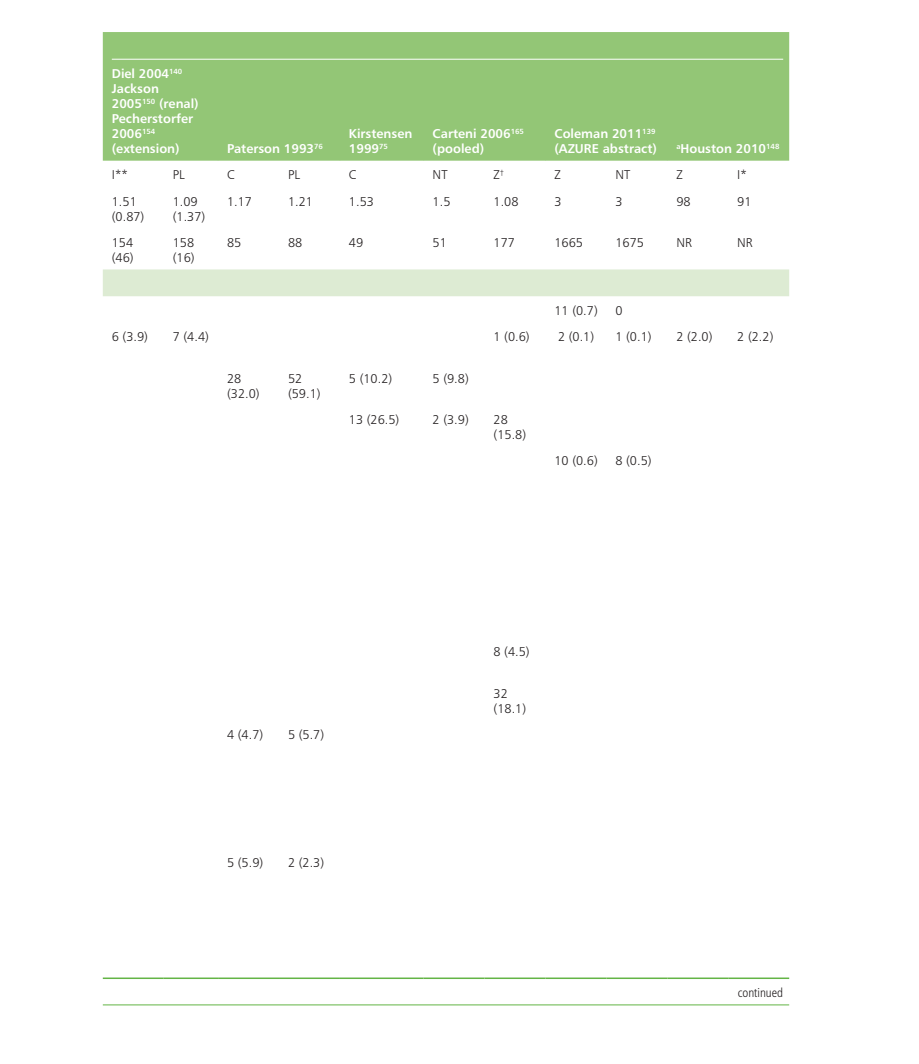
<style>
.page{position:relative;width:919px;height:1064px;background:#fff}
.page>*{position:absolute;margin:0;border:0;box-sizing:border-box;transform-origin:0 0}
.t1{font:12.75px/15px "Humanist 777 BT Light B";color:#231f20}
.t2{font:12.75px/15px "Humanist 777 BT Bold B";color:#fff}
.t3{font:12.75px "Humanist 777 BT Light Condensed B";color:#231f20}
</style>
<div class="page">
<div style="left:103px;top:32px;width:686px;height:129px;background:#93c676"></div>
<div style="left:103px;top:269px;width:686px;height:27px;background:#ddebd3"></div>
<hr style="left:103px;top:977px;width:61px;height:1px;background:#63b445">
<hr style="left:164px;top:977px;width:54px;height:1px;background:#63b445">
<hr style="left:218px;top:977px;width:61px;height:1px;background:#63b445">
<hr style="left:279px;top:977px;width:61px;height:1px;background:#63b445">
<hr style="left:340px;top:977px;width:83px;height:1px;background:#63b445">
<hr style="left:423px;top:977px;width:61px;height:1px;background:#63b445">
<hr style="left:484px;top:977px;width:61px;height:1px;background:#63b445">
<hr style="left:545px;top:977px;width:61px;height:1px;background:#63b445">
<hr style="left:606px;top:977px;width:61px;height:1px;background:#63b445">
<hr style="left:667px;top:977px;width:61px;height:1px;background:#63b445">
<hr style="left:728px;top:977px;width:61px;height:1px;background:#63b445">
<hr style="left:112px;top:59px;width:671px;height:1px;background:#fff">
<hr style="left:103px;top:1004px;width:686px;height:1px;background:#63b445">
<p class="t2" style="left:112px;top:66px;width:88px">Diel 2004<sup>140<br></sup>Jackson<br>2005<sup>150</sup> (renal)<br>Pecherstorfer<br>2006<sup>154 </sup>(extension)</p>
<p class="t2" style="left:227px;top:141px;width:97px">Paterson 1993<sup>76</sup></p>
<p class="t2" style="left:349px;top:126px;width:65px">Kirstensen<br>1999<sup>75</sup></p>
<p class="t2" style="left:432px;top:126px;width:93px">Carteni 2006<sup>165 </sup>(pooled)</p>
<p class="t2" style="left:554px;top:126px;width:104px">Coleman 2011<sup>139 </sup>(AZURE abstract)</p>
<p class="t2" style="left:676px;top:141px;width:104px"><sup>a</sup>Houston 2010<sup>148</sup></p>
<p class="t1" style="left:112px;top:167px;width:17px">I**</p>
<p class="t1" style="left:173px;top:167px;width:13px">PL</p>
<p class="t1" style="left:227px;top:167px;width:9px">C</p>
<p class="t1" style="left:288px;top:167px;width:13px">PL</p>
<p class="t1" style="left:349px;top:167px;width:9px">C</p>
<p class="t1" style="left:432px;top:167px;width:16px">NT</p>
<p class="t1" style="left:493px;top:167px;width:12px">Z<sup>†</sup></p>
<p class="t1" style="left:554px;top:167px;width:8px">Z</p>
<p class="t1" style="left:615px;top:167px;width:16px">NT</p>
<p class="t1" style="left:676px;top:167px;width:8px">Z</p>
<p class="t1" style="left:737px;top:167px;width:11px">I*</p>
<p class="t1" style="left:112px;top:193px;width:34px">1.51 (0.87)</p>
<p class="t1" style="left:173px;top:193px;width:34px">1.09 (1.37)</p>
<p class="t1" style="left:227px;top:193px;width:26px">1.17</p>
<p class="t1" style="left:288px;top:193px;width:26px">1.21</p>
<p class="t1" style="left:349px;top:193px;width:26px">1.53</p>
<p class="t1" style="left:432px;top:193px;width:19px">1.5</p>
<p class="t1" style="left:493px;top:193px;width:26px">1.08</p>
<p class="t1" style="left:554px;top:193px;width:9px">3</p>
<p class="t1" style="left:615px;top:193px;width:9px">3</p>
<p class="t1" style="left:676px;top:193px;width:16px">98</p>
<p class="t1" style="left:737px;top:193px;width:16px">91</p>
<p class="t1" style="left:112px;top:235px;width:23px">154 (46)</p>
<p class="t1" style="left:173px;top:235px;width:23px">158 (16)</p>
<p class="t1" style="left:227px;top:235px;width:16px">85</p>
<p class="t1" style="left:288px;top:235px;width:16px">88</p>
<p class="t1" style="left:349px;top:235px;width:16px">49</p>
<p class="t1" style="left:432px;top:235px;width:16px">51</p>
<p class="t1" style="left:493px;top:235px;width:23px">177</p>
<p class="t1" style="left:554px;top:235px;width:30px">1665</p>
<p class="t1" style="left:615px;top:235px;width:30px">1675</p>
<p class="t1" style="left:676px;top:235px;width:17px">NR</p>
<p class="t1" style="left:737px;top:235px;width:17px">NR</p>
<p class="t1" style="left:554px;top:303px;width:45px">11 (0.7)</p>
<p class="t1" style="left:615px;top:303px;width:9px">0</p>
<p class="t1" style="left:112px;top:329px;width:38px">6 (3.9)</p>
<p class="t1" style="left:173px;top:329px;width:38px">7 (4.4)</p>
<p class="t1" style="left:493px;top:329px;width:38px">1 (0.6)</p>
<p class="t1" style="left:558px;top:329px;width:38px">2 (0.1)</p>
<p class="t1" style="left:615px;top:329px;width:38px">1 (0.1)</p>
<p class="t1" style="left:676px;top:329px;width:38px">2 (2.0)</p>
<p class="t1" style="left:737px;top:329px;width:38px">2 (2.2)</p>
<p class="t1" style="left:227px;top:370px;width:34px">28 (32.0)</p>
<p class="t1" style="left:288px;top:370px;width:34px">52 (59.1)</p>
<p class="t1" style="left:349px;top:370px;width:45px">5 (10.2)</p>
<p class="t1" style="left:432px;top:370px;width:38px">5 (9.8)</p>
<p class="t1" style="left:349px;top:411px;width:52px">13 (26.5)</p>
<p class="t1" style="left:432px;top:411px;width:38px">2 (3.9)</p>
<p class="t1" style="left:493px;top:411px;width:34px">28 (15.8)</p>
<p class="t1" style="left:554px;top:453px;width:45px">10 (0.6)</p>
<p class="t1" style="left:615px;top:453px;width:38px">8 (0.5)</p>
<p class="t1" style="left:227px;top:726px;width:38px">4 (4.7)</p>
<p class="t1" style="left:288px;top:726px;width:38px">5 (5.7)</p>
<p class="t1" style="left:227px;top:855px;width:38px">5 (5.9)</p>
<p class="t1" style="left:288px;top:855px;width:38px">2 (2.3)</p>
<p class="t1" style="left:493px;top:644px;width:38px">8 (4.5)</p>
<p class="t1" style="left:493px;top:685px;width:34px">32 (18.1)</p>
<p class="t3" style="left:737px;top:984px;width:47px">continued</p>
</div>
